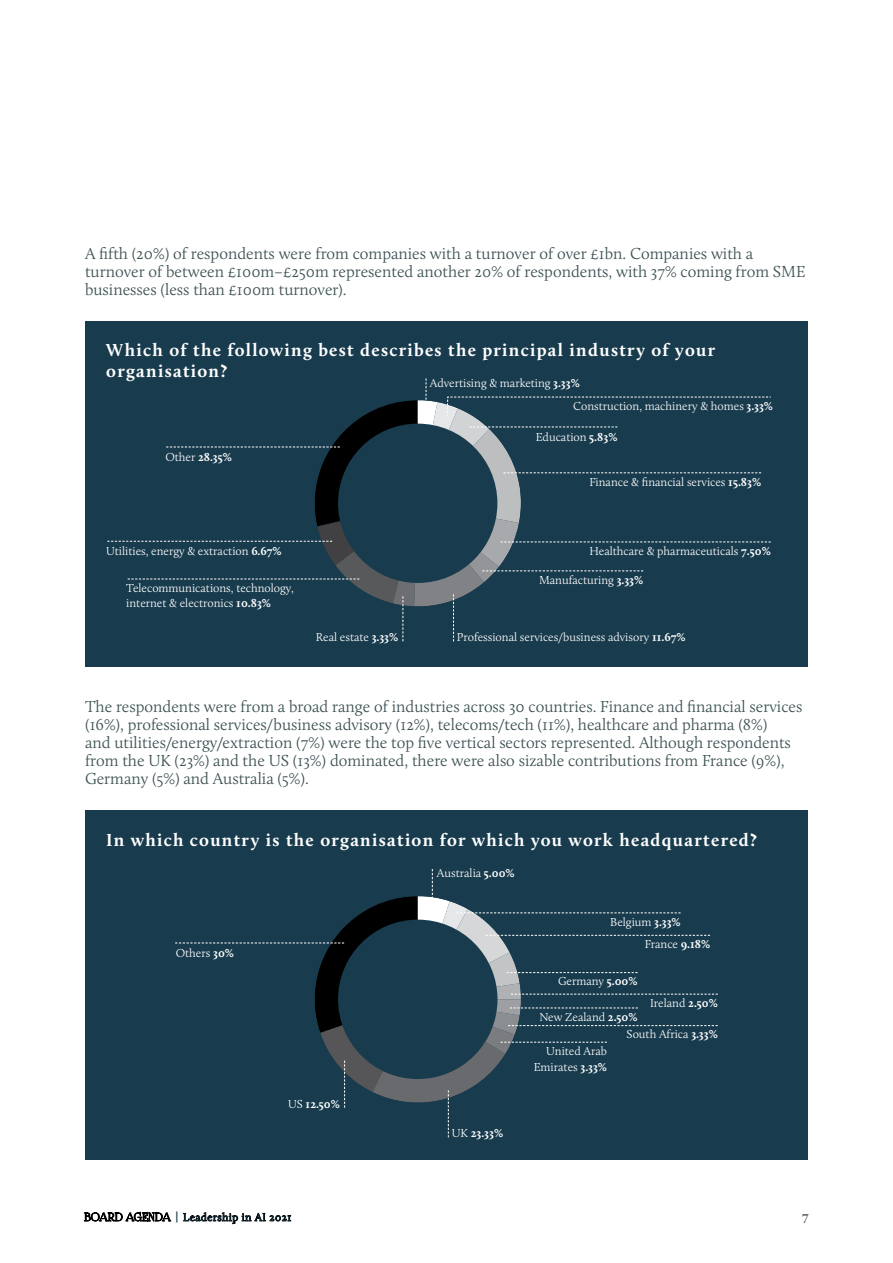
<style>
.page{position:relative;width:893px;height:1263px;background:#fff}
.page>*{position:absolute;margin:0;border:0;box-sizing:border-box;transform-origin:0 0}
.CBJ_-_Feature_Quote{font:700 18px/21px "Calluna";letter-spacing:.07em;color:#fff}
.CBJ_-_Body_Copy_FO_N{font:300 16.5px/18px "Calluna";color:#3a4f51}
.t1{font:700 13.5px "Calluna";color:#6d6e71}
.CBJ_-_Feature_Standf{font:300 12px/15.8px "Calluna";color:#fff}
.CBJ_-_Feature_Standf-2{font:700 12px "Calluna";color:#fff}
.t2{font:300 11.25px "Calluna";letter-spacing:.04em;color:#183b4d}
.s1{font-weight:700}
.s2{font-weight:300}
.s3{font-family:"Foglihten No 06";font-weight:400;color:#000}
.s4{font-family:"Gotham Narrow";font-weight:500;font-size:12px}
</style>
<div class="page">
<svg style="left:84px;top:1211px;width:87px;height:10px"></svg>
<svg style="left:183px;top:1212px;width:108px;height:12px"></svg>
<div style="left:85px;top:321px;width:723px;height:345px;background:#183b4d"></div>
<svg style="left:107px;top:378px;width:664px;height:263px"></svg>
<div style="left:85px;top:811px;width:723px;height:349px;background:#183b4d"></div>
<svg style="left:175px;top:869px;width:543px;height:268px"></svg>
<p class="CBJ_-_Body_Copy_FO_N" style="left:85px;top:244px;width:722px">A fifth (20%) of respondents were from companies with a turnover of over £1bn. Companies with a turnover of between £100m–£250m represented another 20% of respondents, with 37% coming from SME businesses (less than £100m turnover).</p>
<p class="CBJ_-_Feature_Quote" style="left:106px;top:339px;width:610px">Which of the following best describes the principal industry of your organisation?</p>
<p class="CBJ_-_Feature_Standf" style="left:573px;top:398px;width:202px">Construction, machinery &amp; homes <span class="s1">3.33%</span></p>
<p class="CBJ_-_Feature_Standf" style="left:430px;top:375px;width:151px">Advertising &amp; marketing <span class="s1">3.33%</span></p>
<p class="CBJ_-_Feature_Standf-2" style="left:165px;top:449px;width:68px"><span class="s2">Other</span> 28.35%</p>
<p class="CBJ_-_Feature_Standf" style="left:106px;top:543px;width:177px">Utilities, energy &amp; extraction <span class="s1">6.67%</span></p>
<p class="CBJ_-_Feature_Standf" style="left:126px;top:580px;width:169px">Telecommunications, technology, internet &amp; electronics <span class="s1">10.83%</span></p>
<p class="CBJ_-_Feature_Standf" style="left:316px;top:629px;width:84px">Real estate <span class="s1">3.33%</span></p>
<p class="CBJ_-_Feature_Standf" style="left:536px;top:429px;width:83px">Education <span class="s1">5.83%</span></p>
<p class="CBJ_-_Feature_Standf" style="left:589px;top:474px;width:173px">Finance &amp; financial services <span class="s1">15.83%</span></p>
<p class="CBJ_-_Feature_Standf" style="left:590px;top:543px;width:183px">Healthcare &amp; pharmaceuticals <span class="s1">7.50%</span></p>
<p class="CBJ_-_Feature_Standf" style="left:539px;top:572px;width:106px">Manufacturing <span class="s1">3.33%</span></p>
<p class="CBJ_-_Feature_Standf" style="left:457px;top:629px;width:230px">Professional services/business advisory <span class="s1">11.67%</span></p>
<p class="CBJ_-_Body_Copy_FO_N" style="left:85px;top:698px;width:719px">The respondents were from a broad range of industries across 30 countries. Finance and financial services (16%), professional services/business advisory (12%), telecoms/tech (11%), healthcare and pharma (8%)<br>and utilities/energy/extraction (7%) were the top five vertical sectors represented. Although respondents from the UK (23%) and the US (13%) dominated, there were also sizable contributions from France (9%), Germany (5%) and Australia (5%).</p>
<p class="CBJ_-_Feature_Quote" style="left:106px;top:829px;width:652px">In which country is the organisation for which you work headquartered?</p>
<p class="CBJ_-_Feature_Standf" style="left:176px;top:945px;width:60px">Others <span class="s1">30%</span></p>
<p class="CBJ_-_Feature_Standf-2" style="left:288px;top:1096px;width:53px"><span class="s2">US</span> 12.50%</p>
<p class="CBJ_-_Feature_Standf" style="left:437px;top:865px;width:79px">Australia <span class="s1">5.00%</span></p>
<p class="CBJ_-_Feature_Standf" style="left:610px;top:914px;width:72px">Belgium <span class="s1">3.33%</span></p>
<p class="CBJ_-_Feature_Standf" style="left:645px;top:936px;width:67px">France <span class="s1">9.18%</span></p>
<p class="CBJ_-_Feature_Standf" style="left:558px;top:973px;width:81px">Germany <span class="s1">5.00%</span></p>
<p class="CBJ_-_Feature_Standf" style="left:650px;top:995px;width:69px">Ireland <span class="s1">2.50%</span></p>
<p class="CBJ_-_Feature_Standf" style="left:539px;top:1009px;width:100px">New Zealand <span class="s1">2.50%</span></p>
<p class="CBJ_-_Feature_Standf" style="left:627px;top:1026px;width:93px">South Africa <span class="s1">3.33%</span></p>
<p class="CBJ_-_Feature_Standf" style="left:534px;top:1043px;width:75px;text-align:right">United Arab<br>Emirates <span class="s1">3.33%</span></p>
<p class="CBJ_-_Feature_Standf-2" style="left:452px;top:1126px;width:53px"><span class="s2">UK</span> 23.33%</p>
<p class="t2" style="left:84px;top:1210px;width:209px"><span class="s3">BOARD AGENDA</span> <span class="s4">|</span> Leadership in AI 2021</p>
<p class="t1" style="left:802px;top:1210px;width:8px">7</p>
</div>
